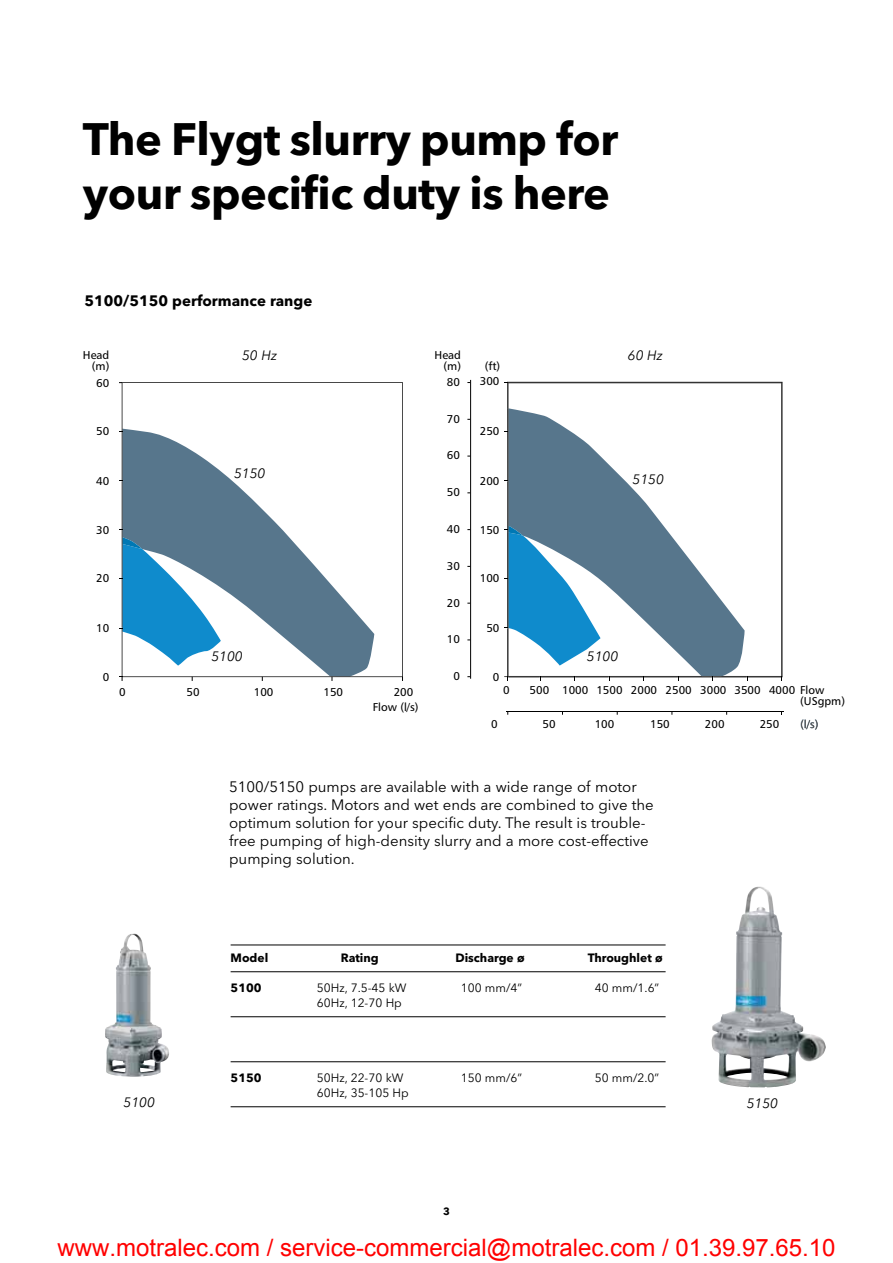
<style>
.page{position:relative;width:893px;height:1263px;background:#fff}
.page>*{position:absolute;margin:0;border:0;box-sizing:border-box;transform-origin:0 0}
.t1{font:700 45px/54px "Avenir Next LT Pro";letter-spacing:-.01em;color:#000}
.t2{font:24px "Arial";color:#f00}
.t3{font:15px/18px "Avenir Next LT Pro";color:#000}
.t4{font:700 15px "Avenir Next LT Pro";color:#000}
.t5{font:italic 13.5px "Avenir Next LT Pro";color:#000}
.t6{font:12px "Avenir Next LT Pro";color:#000}
.t7{font:700 12px "Avenir Next LT Pro";color:#000}
.t8{font:11.4px/11.4px "Humanist 777 BT Roman B";color:#000;text-align:right}
.t9{font:11.4px "Humanist 777 BT Roman B";color:#58595b}
.t10{font:700 10.5px "Avenir Next LT Pro";color:#000}
.s1{color:#57768c}
</style>
<div class="page">
<hr style="left:231px;top:945px;width:435px;height:1px;background:#000">
<hr style="left:231px;top:971px;width:435px;height:1px;background:#000">
<hr style="left:231px;top:1016px;width:435px;height:1px;background:#000">
<hr style="left:231px;top:1061px;width:435px;height:1px;background:#000">
<hr style="left:231px;top:1106px;width:435px;height:1px;background:#000">
<img style="left:105px;top:934px;width:35px;height:143px">
<img style="left:712px;top:886px;width:61px;height:201px">
<svg style="left:122px;top:382px;width:281px;height:295px"></svg>
<svg style="left:119px;top:537px;width:102px;height:129px"></svg>
<svg style="left:119px;top:676px;width:4px;height:5px"></svg>
<svg style="left:801px;top:720px;width:17px;height:10px"></svg>
<hr style="left:470px;top:380px;width:1px;height:299px;background:#000">
<svg style="left:507px;top:382px;width:275px;height:295px"></svg>
<hr style="left:506px;top:711px;width:277px;height:1px;background:#000">
<svg style="left:504px;top:408px;width:96px;height:257px"></svg>
<svg style="left:701px;top:676px;width:22px;height:5px"></svg>
<h1 class="t1" style="left:83px;top:112px;width:537px">The Flygt slurry pump for your specific duty is here</h1>
<p class="t4" style="left:84px;top:292px;width:229px">5100/5150 performance range</p>
<p class="t8" style="left:83px;top:349px;width:28px">Head (m)</p>
<p class="t5" style="left:242px;top:348px;width:36px">50 Hz</p>
<p class="t8" style="left:435px;top:349px;width:28px">Head (m)</p>
<p class="t8" style="left:485px;top:360px;width:17px">(ft)</p>
<p class="t5" style="left:628px;top:348px;width:36px">60 Hz</p>
<p class="t8" style="left:96px;top:377px;width:15px">60</p>
<p class="t8" style="left:447px;top:376px;width:15px">80</p>
<p class="t8" style="left:480px;top:375px;width:21px">300</p>
<p class="t8" style="left:447px;top:413px;width:15px">70</p>
<p class="t8" style="left:96px;top:425px;width:15px">50</p>
<p class="t8" style="left:480px;top:425px;width:21px">250</p>
<p class="t8" style="left:447px;top:450px;width:15px">60</p>
<p class="t8" style="left:96px;top:475px;width:15px">40</p>
<p class="t5" style="left:234px;top:465px;width:33px">5150</p>
<p class="t8" style="left:480px;top:475px;width:21px">200</p>
<p class="t5" style="left:633px;top:471px;width:33px">5150</p>
<p class="t8" style="left:447px;top:486px;width:15px">50</p>
<p class="t8" style="left:96px;top:524px;width:15px">30</p>
<p class="t8" style="left:447px;top:523px;width:15px">40</p>
<p class="t8" style="left:480px;top:524px;width:21px">150</p>
<p class="t8" style="left:447px;top:560px;width:15px">30</p>
<p class="t8" style="left:96px;top:572px;width:15px">20</p>
<p class="t8" style="left:480px;top:572px;width:21px">100</p>
<p class="t8" style="left:447px;top:597px;width:15px">20</p>
<p class="t8" style="left:96px;top:622px;width:15px">10</p>
<p class="t8" style="left:486px;top:622px;width:15px">50</p>
<p class="t8" style="left:447px;top:633px;width:15px">10</p>
<p class="t5" style="left:211px;top:648px;width:33px">5100</p>
<p class="t5" style="left:587px;top:648px;width:33px">5100</p>
<p class="t8" style="left:103px;top:671px;width:8px">0</p>
<p class="t8" style="left:453px;top:670px;width:8px">0</p>
<p class="t8" style="left:493px;top:671px;width:8px">0</p>
<p class="t8" style="left:119px;top:686px;width:8px">0</p>
<p class="t8" style="left:187px;top:686px;width:15px">50</p>
<p class="t8" style="left:254px;top:686px;width:21px">100</p>
<p class="t8" style="left:324px;top:686px;width:21px">150</p>
<p class="t8" style="left:394px;top:686px;width:21px">200</p>
<p class="t8" style="left:373px;top:701px;width:47px">Flow (l/s)</p>
<p class="t8" style="left:503px;top:684px;width:8px">0</p>
<p class="t8" style="left:800px;top:684px;width:46px;text-align:left;text-indent:-271px">500 1000 1500 2000 2500 3000 3500 4000 Flow (USgpm)</p>
<p class="t8" style="left:491px;top:718px;width:8px">0</p>
<p class="t8" style="left:543px;top:718px;width:15px">50</p>
<p class="t8" style="left:595px;top:718px;width:21px">100</p>
<p class="t8" style="left:650px;top:718px;width:21px">150</p>
<p class="t8" style="left:705px;top:718px;width:21px">200</p>
<p class="t8" style="left:760px;top:718px;width:21px">250</p>
<p class="t9" style="left:800px;top:717px;width:20px"><span class="s1">(</span>l/s)</p>
<p class="t3" style="left:229px;top:778px;width:426px">5100/5150 pumps are available with a wide range of motor power ratings. Motors and wet ends are combined to give the optimum solution for your specific duty. The result is trouble&shy;free pumping of high-density slurry and a more cost-effective pumping solution.</p>
<p class="t7" style="left:231px;top:951px;width:39px">Model</p>
<p class="t7" style="left:341px;top:951px;width:39px">Rating</p>
<p class="t7" style="left:455px;top:951px;width:71px">Discharge ø</p>
<p class="t7" style="left:588px;top:951px;width:77px">Throughlet ø</p>
<p class="t7" style="left:231px;top:981px;width:33px">5100</p>
<p class="t6" style="left:317px;top:981px;width:91px">50Hz, 7.5-45 kW</p>
<p class="t6" style="left:461px;top:981px;width:63px">100 mm/4”</p>
<p class="t6" style="left:595px;top:981px;width:66px">40 mm/1.6”</p>
<p class="t6" style="left:317px;top:996px;width:87px">60Hz, 12-70 Hp</p>
<p class="t7" style="left:231px;top:1071px;width:33px">5150</p>
<p class="t6" style="left:317px;top:1071px;width:88px">50Hz, 22-70 kW</p>
<p class="t6" style="left:461px;top:1071px;width:63px">150 mm/6”</p>
<p class="t6" style="left:595px;top:1071px;width:66px">50 mm/2.0”</p>
<p class="t6" style="left:317px;top:1086px;width:94px">60Hz, 35-105 Hp</p>
<p class="t5" style="left:124px;top:1095px;width:33px">5100</p>
<p class="t5" style="left:747px;top:1095px;width:33px">5150</p>
<p class="t10" style="left:443px;top:1205px;width:8px">3</p>
<h2 class="t2" style="left:58px;top:1239px;width:780px">www.motralec.com / service-commercial@motralec.com / 01.39.97.65.10</h2>
</div>
